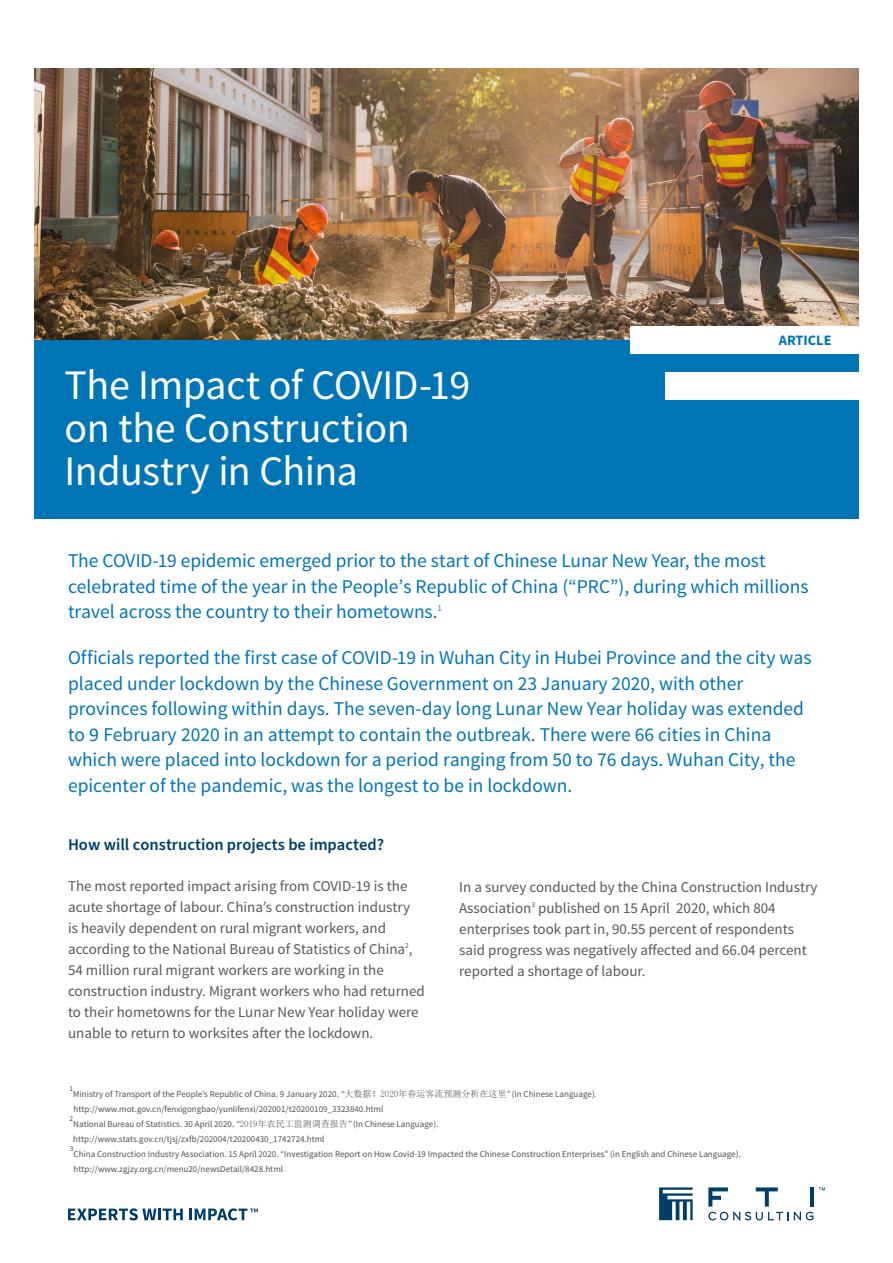
<style>
.page{position:relative;width:893px;height:1263px;background:#fff}
.page>*{position:absolute;margin:0;border:0;box-sizing:border-box;transform-origin:0 0}
.Headline{font:42px "Source Sans Pro";letter-spacing:-.01em;color:#fff}
.Intro{font:19.5px/25.5px "Source Sans Pro";color:#0075b6}
.Intro-2{font:600 16.5px "Source Sans Pro";color:#003e69}
.Intro-3{font:15px/21px "Source Sans Pro";color:#57585a}
.Label{font:700 14.4px "Source Sans Pro";color:#0075b6}
.footnote{font:9px "Source Sans Pro";color:#4f5252}
.footnote-2{font:7.5px "Source Sans Pro";color:#4f5252}
.s1{font-family:"Calibri"}
.s2{font-style:italic}
.s3{font-family:"Sim Sun"}
</style>
<div class="page">
<svg style="left:68px;top:1208px;width:115px;height:12px"></svg>
<svg style="left:189px;top:1208px;width:69px;height:12px"></svg>
<svg style="left:659px;top:1187px;width:34px;height:33px"></svg>
<svg style="left:708px;top:1212px;width:105px;height:8px"></svg>
<svg style="left:819px;top:1187px;width:6px;height:3px"></svg>
<svg style="left:756px;top:1187px;width:22px;height:19px"></svg>
<hr style="left:810px;top:1187px;width:4px;height:19px;background:#003e69">
<svg style="left:708px;top:1187px;width:20px;height:19px"></svg>
<img style="left:34px;top:68px;width:825px;height:272px">
<div style="left:34px;top:340px;width:825px;height:179px;background:#0075b6"></div>
<div style="left:630px;top:326px;width:229px;height:28px;background:#fff"></div>
<div style="left:666px;top:372px;width:193px;height:27px;background:#fff"></div>
<p class="Headline" style="left:65px;top:359px;width:407px">The Impact of COVID-19</p>
<p class="Headline" style="left:65px;top:402px;width:347px">on the Construction</p>
<p class="Headline" style="left:65px;top:445px;width:295px">Industry in China</p>
<p class="Label" style="left:779px;top:331px;width:54px">ARTICLE</p>
<p class="Intro" style="left:68px;top:548px;width:742px">The COVID-19 epidemic emerged prior to the start of Chinese Lunar New Year, the most celebrated time of the year in the People’s Republic of China (“PRC”), during which millions travel across the country to their hometowns.<sup>1</sup></p>
<p class="Intro" style="left:68px;top:645px;width:745px">Officials reported the first case of COVID-19 in Wuhan City in Hubei Province and the city was placed under lockdown by the Chinese Government on 23 January 2020, with other provinces following within days. The seven-day long Lunar New Year holiday was extended to <span class="s1">9</span> February 2020 in an attempt to contain the outbreak. There were 66 cities in China which were placed into lockdown for a period ranging from 50 to 76 days. Wuhan City, the epicenter of the pandemic, was the longest to be in lockdown.</p>
<p class="Intro-2" style="left:68px;top:834px;width:318px">How will construction projects be impacted?</p>
<p class="Intro-3" style="left:68px;top:876px;width:358px">The most reported impact arising from COVID-19 is the acute shortage of labour. China’s construction industry<br>is heavily dependent on rural migrant workers, and according to the National Bureau of Statistics of China<sup>2</sup>, 54 million rural migrant workers are working in the construction industry. Migrant workers who had returned to their hometowns for the Lunar New Year holiday were unable to return to worksites after the lockdown.</p>
<p class="Intro-3" style="left:459px;top:876px;width:360px">In a survey conducted by the China Construction Industry Association<sup>3</sup> published on 15 April 2020, which 804 enterprises took part in, 90.55 percent of respondents said progress was negatively affected and 66.04 percent reported a shortage of labour.</p>
<p class="footnote-2" style="left:70px;top:1083px;width:5px">1</p>
<p class="footnote" style="left:73px;top:1088px;width:525px">Ministry of Transport of the People’s Republic of China. 9 January 2020. <span class="s2">“</span><span class="s3">大数据！2020年春运客流预测分析在这里</span><span class="s2">”</span> (In Chinese Language)<span class="s2">.</span></p>
<p class="footnote" style="left:73px;top:1103px;width:311px">http://www.mot.gov.cn/fenxigongbao/yunlifenxi/202001/t20200109_3323840.html</p>
<p class="footnote-2" style="left:70px;top:1113px;width:5px">2</p>
<p class="footnote" style="left:73px;top:1118px;width:367px">National Bureau of Statistics. 30 April 2020. <span class="s2">“</span><span class="s3">2019年农民工监测调查报告</span><span class="s2">”</span> (In Chinese Language).</p>
<p class="footnote" style="left:73px;top:1133px;width:253px">http://www.stats.gov.cn/tjsj/zxfb/202004/t20200430_1742724.html</p>
<p class="footnote-2" style="left:70px;top:1143px;width:5px">3</p>
<p class="footnote" style="left:74px;top:1148px;width:669px">China Construction Industry Association. 15 April 2020. “Investigation Report on How Covid-19 Impacted the Chinese Construction Enterprises” (in English and Chinese Language).</p>
<p class="footnote" style="left:73px;top:1163px;width:211px">http://www.zgjzy.org.cn/menu20/newsDetail/8428.html</p>
</div>
